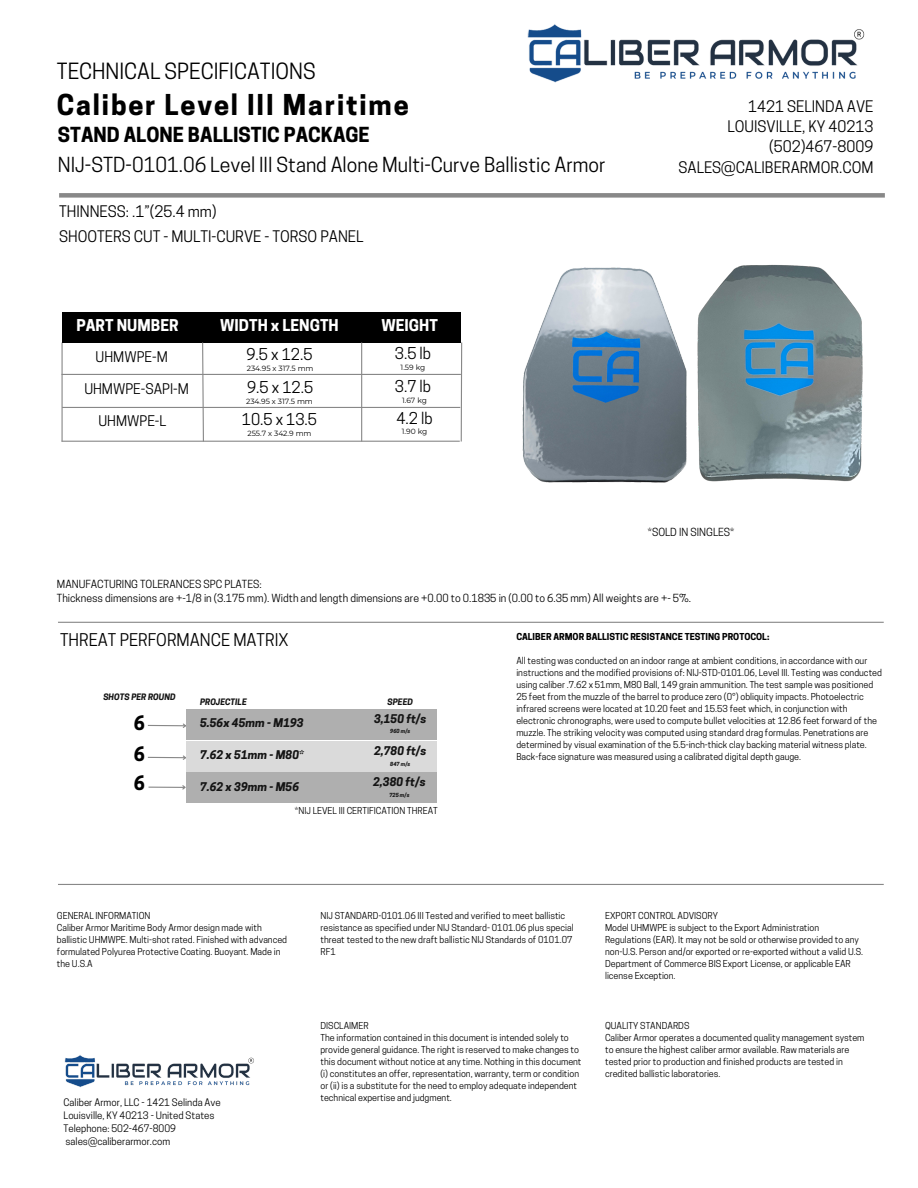
<style>
.page{position:relative;width:918px;height:1188px;background:#fff}
.page>*{position:absolute;margin:0;border:0;box-sizing:border-box;transform-origin:0 0}
.t1{font:700 27px "Cooper Hewitt";letter-spacing:.07em;color:#000}
.t2{font:21px "Cooper Hewitt";color:#000}
.t3{font:19.5px "Cooper Hewitt";color:#000}
.t4{font:700 19.5px "Cooper Hewitt";color:#000}
.t5{font:700 18.6px/29.4px "Cooper Hewitt";color:#000}
.t6{font:16.5px "Cooper Hewitt";color:#000}
.t7{font:15.3px "Cooper Hewitt";color:#000}
.t8{font:700 15.3px "Cooper Hewitt";color:#fff}
.t9{font:15px/20.2px "Cooper Hewitt";color:#000;text-align:right}
.t10{font:13.8px "Cooper Hewitt";color:#000}
.t11{font:italic 700 11.25px "Cooper Hewitt";color:#141414}
.t12{font:10.5px/14px "Cooper Hewitt";color:#000}
.t13{font:9.75px/12.9px "Cooper Hewitt";color:#000}
.t14{font:9px/12px "Cooper Hewitt";color:#000}
.t15{font:700 9px "Cooper Hewitt";color:#000}
.t16{font:italic 700 8.4px "Cooper Hewitt";color:#141414}
.t17{font:7.5px "Montserrat";color:#000}
.t18{font:italic 700 5.25px "Cooper Hewitt";color:#141414}
</style>
<div class="page">
<div style="left:59px;top:193px;width:826px;height:5px;background:#888"></div>
<hr style="left:58px;top:884px;width:826px;height:1px;background:#888">
<hr style="left:62px;top:343px;width:1px;height:99px;background:#888">
<div style="left:62px;top:312px;width:399px;height:30px;background:#000"></div>
<hr style="left:62px;top:374px;width:399px;height:1px;background:#888">
<hr style="left:62px;top:407px;width:398px;height:1px;background:#888">
<svg style="left:201px;top:342px;width:4px;height:99px"></svg>
<hr style="left:361px;top:343px;width:1px;height:99px;background:#888">
<hr style="left:461px;top:343px;width:1px;height:99px;background:#888">
<hr style="left:58px;top:622px;width:826px;height:1px;background:#888">
<img style="left:522px;top:267px;width:165px;height:216px">
<hr style="left:62px;top:441px;width:398px;height:1px;background:#888">
<img style="left:697px;top:264px;width:166px;height:218px">
<img style="left:527px;top:24px;width:338px;height:59px">
<img style="left:64px;top:1055px;width:190px;height:33px">
<div style="left:187px;top:709px;width:249px;height:30px;background:#afafaf"></div>
<div style="left:187px;top:773px;width:249px;height:30px;background:#afafaf"></div>
<div style="left:187px;top:741px;width:249px;height:30px;background:#dadada"></div>
<hr style="left:148px;top:725px;width:38px;height:1px;background:#888">
<svg style="left:182px;top:722px;width:5px;height:7px"></svg>
<hr style="left:148px;top:757px;width:38px;height:1px;background:#888">
<svg style="left:182px;top:754px;width:5px;height:7px"></svg>
<hr style="left:149px;top:787px;width:36px;height:1px;background:#888">
<svg style="left:181px;top:784px;width:6px;height:7px"></svg>
<h2 class="t2" style="left:57px;top:63px;width:260px">TECHNICAL SPECIFICATIONS</h2>
<h1 class="t1" style="left:57px;top:94px;width:353px">Caliber Level III Maritime</h1>
<h3 class="t4" style="left:58px;top:128px;width:313px">STAND ALONE BALLISTIC PACKAGE</h3>
<h3 class="t3" style="left:58px;top:157px;width:549px">NIJ-STD-0101.06 Level III Stand Alone Multi-Curve Ballistic Armor</h3>
<h3 class="t9" style="left:59px;top:201px;width:306px;line-height:24.8px;text-align:left">THINNESS: .1”(25.4 mm)<br>SHOOTERS CUT - MULTI-CURVE - TORSO PANEL</h3>
<h3 class="t8" style="left:77px;top:320px;width:104px">PART NUMBER</h3>
<h3 class="t8" style="left:220px;top:320px;width:120px">WIDTH x LENGTH</h3>
<h3 class="t8" style="left:381px;top:320px;width:58px">WEIGHT</h3>
<h3 class="t7" style="left:246px;top:348px;width:68px">9.5 x 12.5</h3>
<h3 class="t7" style="left:395px;top:348px;width:38px">3.5 lb</h3>
<h3 class="t10" style="left:96px;top:352px;width:74px">UHMWPE-M</h3>
<p class="t17" style="left:247px;top:364px;width:68px">234.95 x 317.5 mm</p>
<p class="t17" style="left:401px;top:363px;width:26px">1.59 kg</p>
<h3 class="t10" style="left:84px;top:384px;width:106px">UHMWPE-SAPI-M</h3>
<h3 class="t7" style="left:247px;top:381px;width:68px">9.5 x 12.5</h3>
<h3 class="t7" style="left:395px;top:381px;width:38px">3.7 lb</h3>
<p class="t17" style="left:246px;top:396px;width:68px">234.95 x 317.5 mm</p>
<p class="t17" style="left:402px;top:395px;width:26px">1.67 kg</p>
<h3 class="t10" style="left:98px;top:415px;width:69px">UHMWPE-L</h3>
<h3 class="t7" style="left:242px;top:414px;width:77px">10.5 x 13.5</h3>
<p class="t17" style="left:247px;top:429px;width:66px">255.7 x 342.9 mm</p>
<h3 class="t7" style="left:396px;top:412px;width:38px">4.2 lb</h3>
<p class="t17" style="left:402px;top:427px;width:27px">1.90 kg</p>
<h3 class="t9" style="left:679px;top:98px;width:196px">1421 SELINDA AVE<br>LOUISVILLE, KY 40213 (502)467-8009<br>SALES@CALIBERARMOR.COM</h3>
<p class="t12" style="left:648px;top:527px;width:88px">*SOLD IN SINGLES*</p>
<p class="t12" style="left:57px;top:578px;width:636px">MANUFACTURING TOLERANCES SPC PLATES:<br>Thickness dimensions are +-1/8 in (3.175 mm). Width and length dimensions are +0.00 to 0.1835 in (0.00 to 6.35 mm) All weights are +- 5%.</p>
<h3 class="t6" style="left:60px;top:634px;width:230px">THREAT PERFORMANCE MATRIX</h3>
<p class="t16" style="left:103px;top:694px;width:74px">SHOTS PER ROUND</p>
<p class="t16" style="left:200px;top:699px;width:48px">PROJECTILE</p>
<p class="t16" style="left:388px;top:698px;width:27px">SPEED</p>
<h3 class="t5" style="left:134px;top:711px;width:13px">6</h3>
<p class="t11" style="left:200px;top:719px;width:105px">5.56x 45mm - M193</p>
<p class="t11" style="left:374px;top:714px;width:54px">3,150 ft/s</p>
<p class="t18" style="left:390px;top:729px;width:22px">960 m/s</p>
<h3 class="t5" style="left:134px;top:741px;width:13px">6<br>6</h3>
<p class="t11" style="left:200px;top:751px;width:105px">7.62 x 51mm - M80*</p>
<p class="t11" style="left:374px;top:747px;width:54px">2,780 ft/s</p>
<p class="t18" style="left:390px;top:762px;width:22px">847 m/s</p>
<p class="t11" style="left:200px;top:782px;width:101px">7.62 x 39mm - M56</p>
<p class="t11" style="left:373px;top:778px;width:54px">2,380 ft/s</p>
<p class="t18" style="left:389px;top:793px;width:22px">725 m/s</p>
<p class="t14" style="left:295px;top:806px;width:144px">*NIJ LEVEL III CERTIFICATION THREAT</p>
<p class="t15" style="left:516px;top:634px;width:255px">CALIBER ARMOR BALLISTIC RESISTANCE TESTING PROTOCOL:</p>
<p class="t14" style="left:516px;top:656px;width:367px">All testing was conducted on an indoor range at ambient conditions, in accordance with our instructions and the modified provisions of: NIJ-STD-0101.06, Level III. Testing was conducted using caliber .7.62 x 51mm, M80 Ball, 149 grain ammunition. The test sample was positioned 25 feet from the muzzle of the barrel to produce zero (0°) obliquity impacts. Photoelectric infrared screens were located at 10.20 feet and 15.53 feet which, in conjunction with electronic chronographs, were used to compute bullet velocities at 12.86 feet forward of the muzzle. The striking velocity was computed using standard drag formulas. Penetrations are determined by visual examination of the 5.5-inch-thick clay backing material witness plate.<br>Back-face signature was measured using a calibrated digital depth gauge.</p>
<p class="t14" style="left:57px;top:911px;width:232px">GENERAL INFORMATION<br>Caliber Armor Maritime Body Armor design made with ballistic UHMWPE. Multi-shot rated. Finished with advanced formulated Polyurea Protective Coating. Buoyant. Made in the U.S.A</p>
<p class="t13" style="left:64px;top:1097px;width:159px">Caliber Armor, LLC - 1421 Selinda Ave<br>Louisville, KY 40213 - United States<br>Telephone: 502-467-8009 sales@caliberarmor.com</p>
<p class="t14" style="left:320px;top:911px;width:255px">NIJ STANDARD-0101.06 III Tested and verified to meet ballistic resistance as specified under NIJ Standard- 0101.06 plus special threat tested to the new draft ballistic NIJ Standards of 0101.07<br>RF1</p>
<p class="t14" style="left:605px;top:911px;width:260px">EXPORT CONTROL ADVISORY<br>Model UHMWPE is subject to the Export Administration Regulations (EAR). It may not be sold or otherwise provided to any non-U.S. Person and/or exported or re-exported without a valid U.S.<br>Department of Commerce BIS Export License, or applicable EAR license Exception.</p>
<p class="t14" style="left:320px;top:1021px;width:263px">DISCLAIMER<br>The information contained in this document is intended solely to provide general guidance. The right is reserved to make changes to this document without notice at any time. Nothing in this document (i) constitutes an offer, representation, warranty, term or condition or (ii) is a substitute for the need to employ adequate independent technical expertise and judgment.</p>
<p class="t14" style="left:605px;top:1021px;width:261px">QUALITY STANDARDS<br>Caliber Armor operates a documented quality management system to ensure the highest caliber armor available. Raw materials are tested prior to production and finished products are tested in credited ballistic laboratories.</p>
</div>
